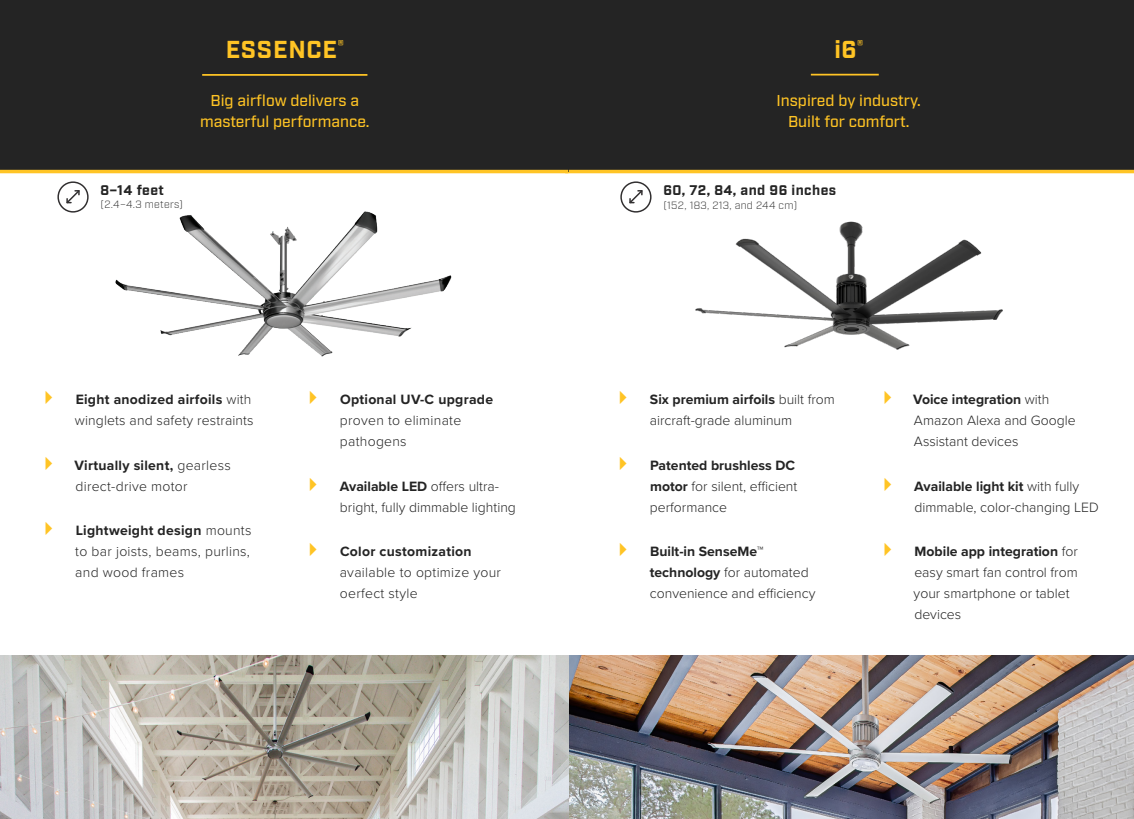
<style>
.page{position:relative;width:1134px;height:819px;background:#fff}
.page>*{position:absolute;margin:0;border:0;box-sizing:border-box;transform-origin:0 0}
.H5-Underlined_RP{font:700 24.5px "Industry";letter-spacing:.03em;color:#ffc425}
.body_RP{font:500 15.75px/21px "Industry";color:#ffc425;text-align:center}
.t1{font:300 14px/21px "Proxima Nova";color:#242424}
.t2{font:300 14px/21px "Proxima Nova";letter-spacing:.02em;color:#242424}
.Key_Feature_Lockup{font:700 14px "Industry";letter-spacing:.03em;color:#242424}
.Key_Feature_Lockup-2{font:300 10.5px "Industry";letter-spacing:.03em;color:#242424}
.Key_Feature_Lockup_S{font:300 10.5px "Industry";letter-spacing:.025em;color:#242424}
.s1{font-weight:700}
</style>
<div class="page">
<div style="left:565px;top:0;width:569px;height:172px;background:#242424"></div>
<img style="left:568px;top:655px;width:566px;height:164px">
<hr style="left:811px;top:74px;width:68px;height:2px;background:#ffc425">
<img style="left:695px;top:221px;width:308px;height:129px">
<hr style="left:565px;top:170px;width:569px;height:3px;background:#ffc425">
<div style="left:620px;top:181px;width:32px;height:32px;border:1px solid #312f30;border-radius:50%"></div>
<svg style="left:629px;top:190px;width:14px;height:14px"></svg>
<div style="left:0;top:0;width:568px;height:172px;background:#242424"></div>
<img style="left:0;top:655px;width:568px;height:164px">
<img style="left:115px;top:211px;width:337px;height:146px">
<hr style="left:202px;top:74px;width:165px;height:2px;background:#ffc425">
<hr style="left:0;top:170px;width:568px;height:3px;background:#ffc425">
<div style="left:57px;top:181px;width:32px;height:32px;border:1px solid #312f30;border-radius:50%"></div>
<svg style="left:66px;top:190px;width:14px;height:14px"></svg>
<p class="H5-Underlined_RP" style="left:226px;top:35px;width:120px">ESSENCE<sup>®</sup></p>
<p class="body_RP" style="left:200px;top:91px;width:171px">Big airflow delivers a masterful performance.</p>
<p class="Key_Feature_Lockup" style="left:101px;top:181px;width:65px">8–14 feet</p>
<p class="Key_Feature_Lockup_S" style="left:101px;top:198px;width:84px">(2.4–4.3 meters)</p>
<p class="t1" style="left:75px;top:388px;width:180px"><span class="s1">Eight anodized airfoils</span> with winglets and safety restraints</p>
<p class="t2" style="left:74px;top:454px;width:158px"><span class="s1">Virtually silent,</span> gearless direct-drive motor</p>
<p class="t1" style="left:75px;top:520px;width:178px;text-align:justify"><span class="s1">Lightweight design</span> mounts to bar joists, beams, purlins, and wood frames</p>
<p class="t2" style="left:340px;top:388px;width:155px"><span class="s1">Optional UV-C upgrade </span>proven to eliminate pathogens</p>
<p class="t1" style="left:340px;top:475px;width:178px"><span class="s1">Available LED</span> offers ultra&shy;bright, fully dimmable lighting</p>
<p class="t2" style="left:340px;top:541px;width:163px"><span class="s1">Color customization </span>available to optimize your oerfect style</p>
<p class="H5-Underlined_RP" style="left:834px;top:35px;width:30px">i6<sup>®</sup></p>
<p class="body_RP" style="left:776px;top:90px;width:146px">Inspired by industry.<br>Built for comfort.</p>
<p class="Key_Feature_Lockup" style="left:663px;top:181px;width:174px">60, 72, 84, and 96 inches</p>
<p class="Key_Feature_Lockup-2" style="left:663px;top:199px;width:135px">(152, 183, 213, and 244 cm)</p>
<p class="t1" style="left:650px;top:388px;width:187px"><span class="s1">Six premium airfoils</span> built from aircraft-grade aluminum</p>
<p class="t1" style="left:650px;top:454px;width:149px"><span class="s1">Patented brushless DC motor</span> for silent, efficient performance</p>
<p class="t1" style="left:650px;top:541px;width:167px"><span class="s1">Built-in SenseMe™ technology</span> for automated convenience and efficiency</p>
<p class="t1" style="left:913px;top:388px;width:164px"><span class="s1">Voice integration</span> with<br>Amazon Alexa and Google<br>Assistant devices</p>
<p class="t1" style="left:914px;top:475px;width:186px"><span class="s1">Available light kit</span> with fully dimmable, color-changing LED</p>
<p class="t1" style="left:914px;top:541px;width:166px"><span class="s1">Mobile app integration</span> for easy smart fan control from your smartphone or tablet devices</p>
</div>
